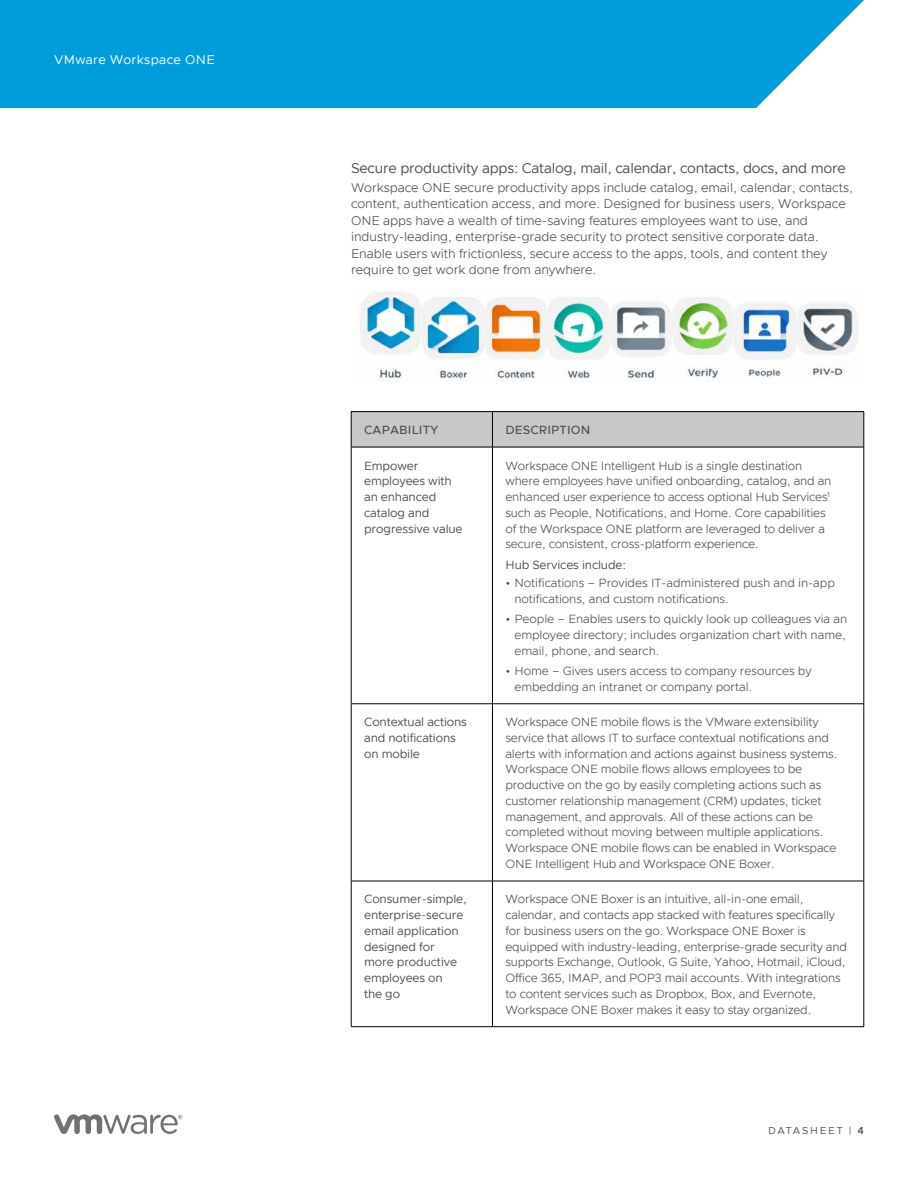
<style>
.page{position:relative;width:918px;height:1188px;background:#fff}
.page>*{position:absolute;margin:0;border:0;box-sizing:border-box;transform-origin:0 0}
.t1{font:14.25px "Metropolis";letter-spacing:-.015em;color:#4d4d4f}
.t2{font:300 12.75px/16.5px "Metropolis";letter-spacing:-.005em;color:#4d4d4f}
.t3{font:12.75px "Metropolis";letter-spacing:.025em;color:#fff}
.t4{font:300 12px/15.8px "Metropolis";letter-spacing:-.015em;color:#4d4d4f}
.t5{font:12px/15.8px "Metropolis";letter-spacing:-.01em;color:#4d4d4f}
.t6{font:500 12px "Metropolis";letter-spacing:.01em;color:#4d4d4f}
.t7{font:10.2px "Metropolis";letter-spacing:.165em;color:#4d4d4f}
.s1{font-weight:600}
</style>
<div class="page">
<svg style="left:54px;top:1114px;width:129px;height:20px"></svg>
<div style="left:0;top:0;width:864px;height:108px;background:#009cdc"></div>
<div style="left:352px;top:412px;width:512px;height:35px;background:#c7c8ca"></div>
<svg style="left:352px;top:448px;width:512px;height:578px"></svg>
<hr style="left:351px;top:447px;width:1px;height:257px;background:#000">
<hr style="left:492px;top:447px;width:1px;height:257px;background:#000">
<hr style="left:864px;top:447px;width:1px;height:257px;background:#000">
<hr style="left:351px;top:704px;width:141px;height:1px;background:#000">
<hr style="left:351px;top:704px;width:1px;height:177px;background:#000">
<hr style="left:492px;top:704px;width:372px;height:1px;background:#000">
<hr style="left:492px;top:704px;width:1px;height:177px;background:#000">
<hr style="left:864px;top:704px;width:1px;height:177px;background:#000">
<hr style="left:351px;top:881px;width:141px;height:1px;background:#000">
<hr style="left:351px;top:881px;width:1px;height:146px;background:#000">
<hr style="left:492px;top:881px;width:372px;height:1px;background:#000">
<hr style="left:492px;top:881px;width:1px;height:146px;background:#000">
<hr style="left:864px;top:881px;width:1px;height:146px;background:#000">
<hr style="left:351px;top:1026px;width:141px;height:1px;background:#000">
<hr style="left:492px;top:1026px;width:372px;height:1px;background:#000">
<hr style="left:351px;top:411px;width:141px;height:1px;background:#000">
<hr style="left:351px;top:412px;width:1px;height:35px;background:#000">
<hr style="left:492px;top:411px;width:372px;height:1px;background:#000">
<hr style="left:492px;top:412px;width:1px;height:35px;background:#000">
<hr style="left:864px;top:412px;width:1px;height:35px;background:#000">
<hr style="left:351px;top:447px;width:141px;height:1px;background:#000">
<hr style="left:492px;top:447px;width:372px;height:1px;background:#000">
<img style="left:360px;top:291px;width:498px;height:90px">
<p class="t3" style="left:54px;top:52px;width:162px">VMware Workspace ONE</p>
<p class="t1" style="left:351px;top:160px;width:496px">Secure productivity apps: Catalog, mail, calendar, contacts, docs, and more</p>
<p class="t2" style="left:351px;top:179px;width:504px">Workspace ONE secure productivity apps include catalog, email, calendar, contacts, content, authentication access, and more. Designed for business users, Workspace ONE apps have a wealth of time-saving features employees want to use, and industry-leading, enterprise-grade security to protect sensitive corporate data.<br>Enable users with frictionless, secure access to the apps, tools, and content they require to get work done from anywhere.</p>
<p class="t6" style="left:364px;top:422px;width:76px">CAPABILITY</p>
<p class="t6" style="left:505px;top:422px;width:86px">DESCRIPTION</p>
<p class="t5" style="left:364px;top:458px;width:100px">Empower employees with an enhanced catalog and progressive value</p>
<p class="t4" style="left:505px;top:458px;width:328px">Workspace ONE Intelligent Hub is a single destination where employees have unified onboarding, catalog, and an enhanced user experience to access optional Hub Services<sup>1 </sup>such as People, Notifications, and Home. Core capabilities of the Workspace ONE platform are leveraged to deliver a secure, consistent, cross-platform experience.</p>
<p class="t5" style="left:505px;top:557px;width:122px">Hub Services include:</p>
<p class="t4" style="left:514px;top:575px;width:322px;text-indent:-9px">• Notifications – Provides IT-administered push and in-app notifications, and custom notifications.</p>
<p class="t4" style="left:514px;top:611px;width:334px;text-indent:-9px">• People – Enables users to quickly look up colleagues via an employee directory; includes organization chart with name, email, phone, and search.</p>
<p class="t4" style="left:514px;top:663px;width:299px;text-indent:-9px">• Home – Gives users access to company resources by embedding an intranet or company portal.</p>
<p class="t5" style="left:364px;top:714px;width:104px">Contextual actions and notifications on mobile</p>
<p class="t4" style="left:505px;top:714px;width:334px">Workspace ONE mobile flows is the VMware extensibility service that allows IT to surface contextual notifications and alerts with information and actions against business systems.<br>Workspace ONE mobile flows allows employees to be productive on the go by easily completing actions such as customer relationship management (CRM) updates, ticket management, and approvals. All of these actions can be completed without moving between multiple applications.<br>Workspace ONE mobile flows can be enabled in Workspace ONE Intelligent Hub and Workspace ONE Boxer.</p>
<p class="t5" style="left:364px;top:891px;width:104px">Consumer-simple, enterprise-secure email application designed for more productive employees on<br>the go</p>
<p class="t4" style="left:505px;top:891px;width:343px">Workspace ONE Boxer is an intuitive, all-in-one email, calendar, and contacts app stacked with features specifically for business users on the go. Workspace ONE Boxer is equipped with industry-leading, enterprise-grade security and supports Exchange, Outlook, G Suite, Yahoo, Hotmail, iCloud, Office 365, IMAP, and POP3 mail accounts. With integrations to content services such as Dropbox, Box, and Evernote, Workspace ONE Boxer makes it easy to stay organized.</p>
<p class="t7" style="left:768px;top:1124px;width:97px">DATASHEET | <span class="s1">4</span></p>
</div>
